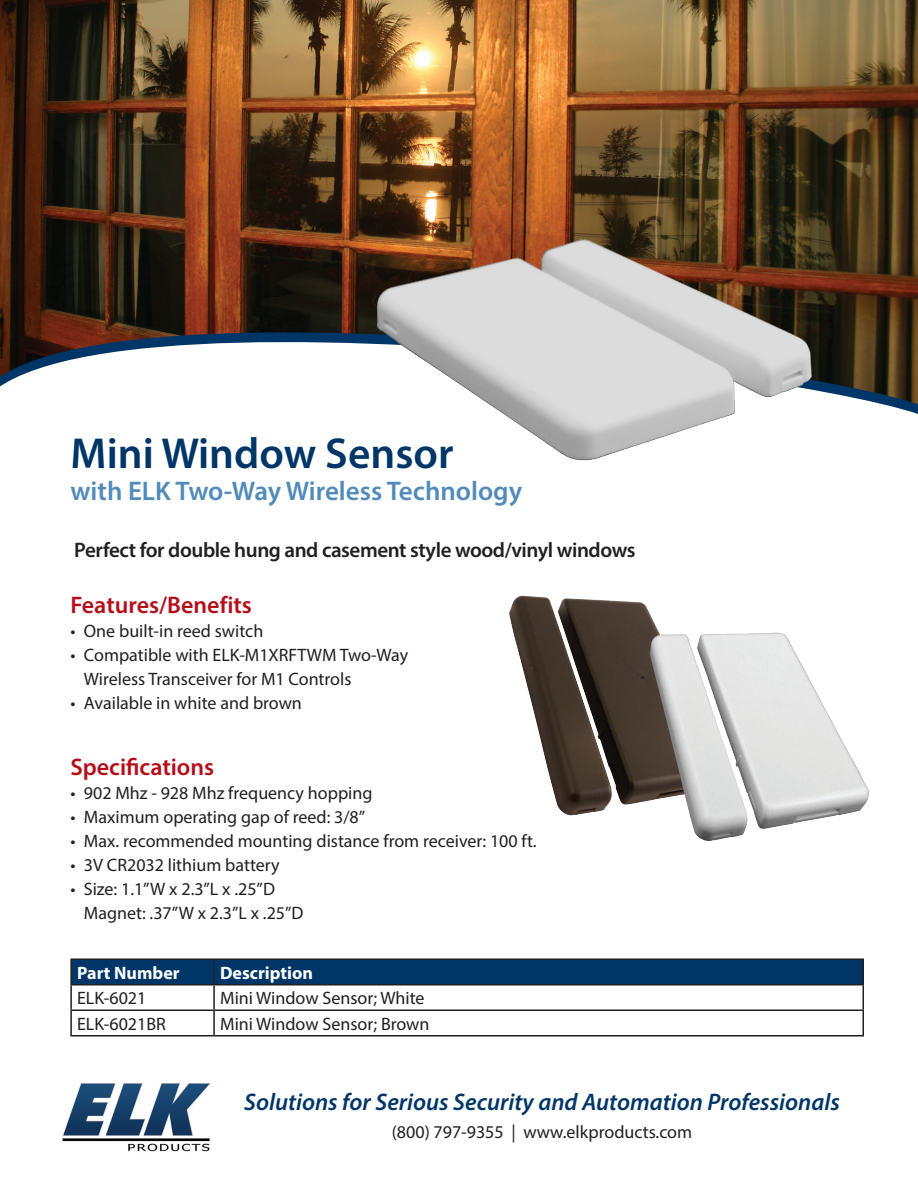
<style>
.page{position:relative;width:918px;height:1188px;background:#fff}
.page>*{position:absolute;margin:0;border:0;box-sizing:border-box;transform-origin:0 0}
.t1{font:600 43.5px "Myriad Pro";color:#003667}
.t2{font:600 27px "Myriad Pro";color:#528bba}
.t3{font:italic 600 24px "Myriad Pro";color:#003667}
.t4{font:600 24px "Myriad Pro";color:#b50e1a}
.t5{font:600 21px "Myriad Pro";letter-spacing:-.02em;color:#231f20}
.t6{font:18px/24px "Myriad Pro";color:#231f20}
.t7{font:700 18px "Myriad Pro";color:#fff}
</style>
<div class="page">
<img style="left:0;top:0;width:918px;height:404px">
<img style="left:62px;top:1083px;width:149px;height:69px">
<img style="left:339px;top:172px;width:519px;height:289px">
<img style="left:509px;top:595px;width:360px;height:246px">
<div style="left:72px;top:960px;width:790px;height:24px;background:#003667"></div>
<hr style="left:70px;top:986px;width:2px;height:24px;background:#231f20">
<hr style="left:213px;top:986px;width:2px;height:24px;background:#231f20">
<hr style="left:862px;top:986px;width:2px;height:24px;background:#231f20">
<hr style="left:70px;top:1010px;width:144px;height:1px;background:#231f20">
<hr style="left:70px;top:1011px;width:2px;height:24px;background:#231f20">
<hr style="left:214px;top:1010px;width:650px;height:1px;background:#231f20">
<hr style="left:213px;top:1011px;width:2px;height:24px;background:#231f20">
<hr style="left:862px;top:1011px;width:2px;height:24px;background:#231f20">
<hr style="left:70px;top:1035px;width:144px;height:1px;background:#231f20">
<hr style="left:214px;top:1035px;width:650px;height:1px;background:#231f20">
<hr style="left:70px;top:958px;width:144px;height:2px;background:#231f20">
<hr style="left:70px;top:960px;width:2px;height:24px;background:#231f20">
<hr style="left:214px;top:958px;width:650px;height:2px;background:#231f20">
<hr style="left:213px;top:960px;width:2px;height:24px;background:#231f20">
<hr style="left:862px;top:960px;width:2px;height:24px;background:#231f20">
<hr style="left:70px;top:984px;width:144px;height:2px;background:#231f20">
<hr style="left:214px;top:984px;width:650px;height:2px;background:#231f20">
<h1 class="t1" style="left:70px;top:425px;width:385px">Mini Window Sensor</h1>
<h2 class="t2" style="left:70px;top:474px;width:453px">with ELK Two-Way Wireless Technology</h2>
<p class="t5" style="left:74px;top:536px;width:563px">Perfect for double hung and casement style wood/vinyl windows</p>
<h3 class="t4" style="left:70px;top:590px;width:183px">Features/Benefits</h3>
<p class="t6" style="left:70px;top:619px;width:194px">• One built-in reed switch</p>
<p class="t6" style="left:84px;top:643px;width:326px;text-indent:-14px">• Compatible with ELK-M1XRFTWM Two-Way<br>Wireless Transceiver for M1 Controls</p>
<p class="t6" style="left:70px;top:691px;width:233px">• Available in white and brown</p>
<h3 class="t4" style="left:70px;top:752px;width:145px">Specifications</h3>
<p class="t6" style="left:70px;top:781px;width:304px">• 902 Mhz - 928 Mhz frequency hopping</p>
<p class="t6" style="left:70px;top:805px;width:296px">• Maximum operating gap of reed: 3/8”</p>
<p class="t6" style="left:70px;top:829px;width:468px">• Max. recommended mounting distance from receiver: 100 ft.</p>
<p class="t6" style="left:70px;top:853px;width:211px">• 3V CR2032 lithium battery</p>
<p class="t6" style="left:84px;top:877px;width:221px;text-indent:-14px">• Size: 1.1”W x 2.3”L x .25”D<br>Magnet: .37”W x 2.3”L x .25”D</p>
<p class="t7" style="left:77px;top:961px;width:104px">Part Number</p>
<p class="t7" style="left:220px;top:961px;width:94px">Description</p>
<p class="t6" style="left:77px;top:986px;width:71px">ELK-6021</p>
<p class="t6" style="left:220px;top:986px;width:206px">Mini Window Sensor; White</p>
<p class="t6" style="left:77px;top:1011px;width:90px">ELK-6021BR</p>
<p class="t6" style="left:220px;top:1011px;width:211px">Mini Window Sensor; Brown</p>
<h3 class="t3" style="left:244px;top:1086px;width:597px">Solutions for Serious Security and Automation Professionals</h3>
<p class="t6" style="left:392px;top:1120px;width:302px">(800) 797-9355 | www.elkproducts.com</p>
</div>
